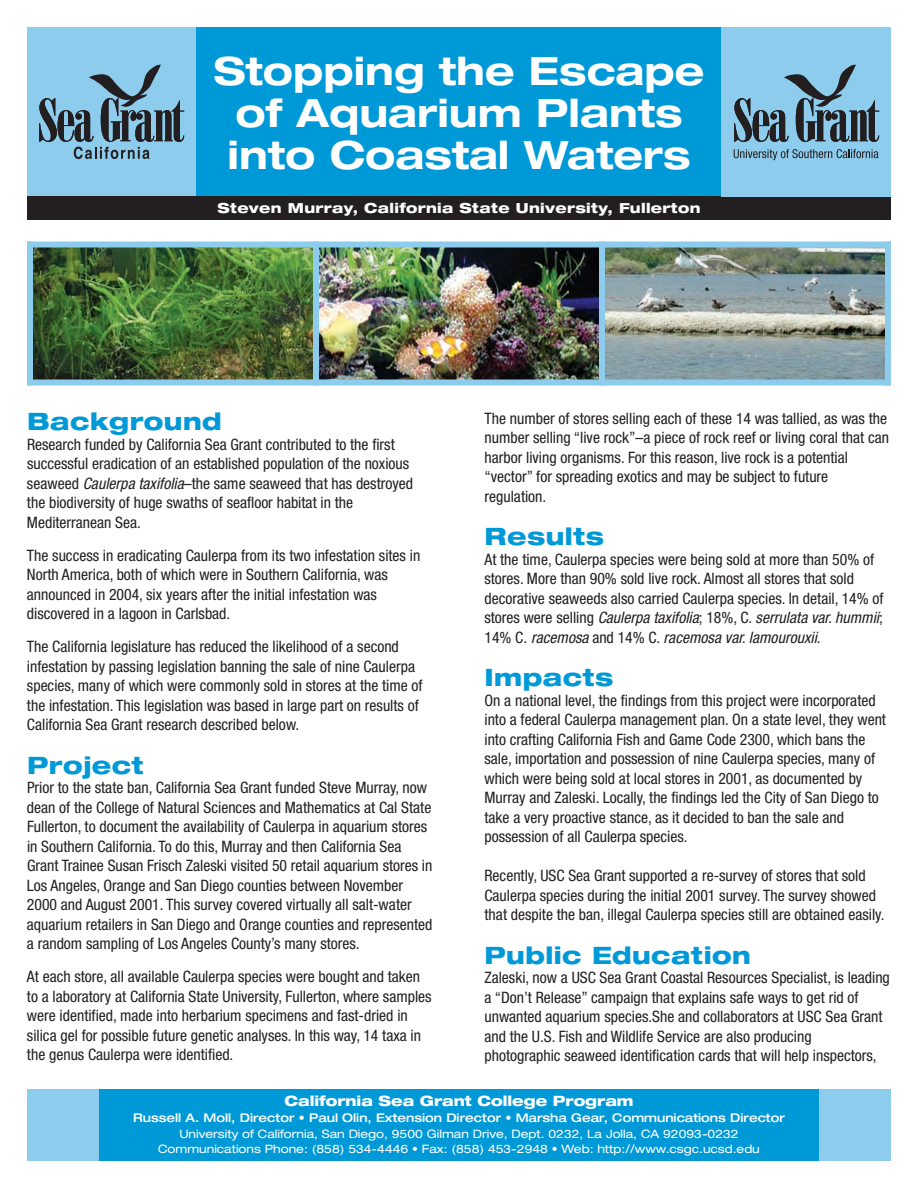
<style>
.page{position:relative;width:918px;height:1188px;background:#fff}
.page>*{position:absolute;margin:0;border:0;box-sizing:border-box;transform-origin:0 0}
.t1{font:700 expanded 39px/42px "Helvetica Neue";color:#fff;text-align:center}
.t2{font:800 expanded 24px "Helvetica Neue";letter-spacing:.02em;color:#0099d8}
.t3{font:condensed 15.75px/19.5px "Helvetica Neue";color:#231f20}
.t4{font:800 expanded 14.25px "Helvetica Neue";color:#fff}
.t5{font:800 expanded 13.8px "Helvetica Neue";letter-spacing:.025em;color:#fff}
.t6{font:500 expanded 12px "Helvetica Neue";color:#fff}
.t7{font:expanded 11.7px/15.8px "Helvetica Neue";color:#fff;text-align:center}
.s1{font-style:italic}
</style>
<div class="page">
<div style="left:27px;top:1089px;width:864px;height:72px;background:#0099d8"></div>
<div style="left:27px;top:27px;width:169px;height:169px;background:#8dcced"></div>
<svg style="left:39px;top:64px;width:145px;height:95px"></svg>
<div style="left:196px;top:27px;width:695px;height:169px;background:#0099d8"></div>
<img style="left:33px;top:248px;width:280px;height:132px">
<img style="left:319px;top:248px;width:280px;height:132px">
<img style="left:605px;top:248px;width:280px;height:132px">
<div style="left:27px;top:242px;width:6px;height:144px;background:#8dcced"></div>
<div style="left:313px;top:242px;width:6px;height:144px;background:#8dcced"></div>
<div style="left:599px;top:242px;width:6px;height:144px;background:#8dcced"></div>
<div style="left:885px;top:242px;width:6px;height:144px;background:#8dcced"></div>
<div style="left:27px;top:242px;width:864px;height:6px;background:#8dcced"></div>
<div style="left:27px;top:380px;width:864px;height:6px;background:#8dcced"></div>
<div style="left:27px;top:1089px;width:72px;height:72px;background:#8dcced"></div>
<div style="left:819px;top:1089px;width:72px;height:72px;background:#8dcced"></div>
<div style="left:27px;top:196px;width:864px;height:24px;background:#231f20"></div>
<div style="left:722px;top:27px;width:169px;height:169px;background:#8dcced"></div>
<svg style="left:734px;top:64px;width:145px;height:78px"></svg>
<svg style="left:734px;top:149px;width:145px;height:11px"></svg>
<h1 class="t1" style="left:214px;top:54px;width:492px">Stopping the Escape of Aquarium Plants into Coastal Waters</h1>
<p class="t5" style="left:217px;top:203px;width:485px">Steven Murray, California State University, Fullerton</p>
<h2 class="t2" style="left:27px;top:412px;width:196px">Background</h2>
<p class="t3" style="left:27px;top:436px;width:388px">Research funded by California Sea Grant contributed to the first successful eradication of an established population of the noxious seaweed <span class="s1">Caulerpa taxifolia</span>–the same seaweed that has destroyed the biodiversity of huge swaths of seafloor habitat in the Mediterranean Sea.</p>
<p class="t3" style="left:27px;top:547px;width:395px">The success in eradicating Caulerpa from its two infestation sites in North America, both of which were in Southern California, was announced in 2004, six years after the initial infestation was discovered in a lagoon in Carlsbad.</p>
<p class="t3" style="left:27px;top:638px;width:397px">The California legislature has reduced the likelihood of a second infestation by passing legislation banning the sale of nine Caulerpa species, many of which were commonly sold in stores at the time of the infestation. This legislation was based in large part on results of California Sea Grant research described below.</p>
<h2 class="t2" style="left:27px;top:756px;width:118px">Project</h2>
<p class="t3" style="left:27px;top:779px;width:407px">Prior to the state ban, California Sea Grant funded Steve Murray, now dean of the College of Natural Sciences and Mathematics at Cal State Fullerton, to document the availability of Caulerpa in aquarium stores in Southern California. To do this, Murray and then California Sea Grant Trainee Susan Frisch Zaleski visited 50 retail aquarium stores in Los Angeles, Orange and San Diego counties between November 2000 and August 2001. This survey covered virtually all salt-water aquarium retailers in San Diego and Orange counties and represented a random sampling of Los Angeles County’s many stores.</p>
<p class="t3" style="left:27px;top:968px;width:406px">At each store, all available Caulerpa species were bought and taken to a laboratory at California State University, Fullerton, where samples were identified, made into herbarium specimens and fast-dried in silica gel for possible future genetic analyses. In this way, 14 taxa in the genus Caulerpa were identified.</p>
<p class="t3" style="left:484px;top:410px;width:406px">The number of stores selling each of these 14 was tallied, as was the number selling “live rock”–a piece of rock reef or living coral that can harbor living organisms. For this reason, live rock is a potential “vector” for spreading exotics and may be subject to future regulation.</p>
<h2 class="t2" style="left:484px;top:527px;width:121px">Results</h2>
<p class="t3" style="left:484px;top:551px;width:401px">At the time, Caulerpa species were being sold at more than 50% of stores. More than 90% sold live rock. Almost all stores that sold decorative seaweeds also carried Caulerpa species. In detail, 14% of stores were selling <span class="s1">Caulerpa taxifolia</span>; 18%, C. <span class="s1">serrulata var. hummii</span>; 14% C. <span class="s1">racemosa</span> and 14% C. <span class="s1">racemosa var. lamourouxii</span>.</p>
<h2 class="t2" style="left:484px;top:668px;width:130px">Impacts</h2>
<p class="t3" style="left:484px;top:692px;width:403px">On a national level, the findings from this project were incorporated into a federal Caulerpa management plan. On a state level, they went into crafting California Fish and Game Code 2300, which bans the sale, importation and possession of nine Caulerpa species, many of which were being sold at local stores in 2001, as documented by Murray and Zaleski. Locally, the findings led the City of San Diego to take a very proactive stance, as it decided to ban the sale and possession of all Caulerpa species.</p>
<p class="t3" style="left:485px;top:867px;width:402px">Recently, USC Sea Grant supported a re-survey of stores that sold<br>Caulerpa species during the initial 2001 survey. The survey showed that despite the ban, illegal Caulerpa species still are obtained easily.</p>
<h2 class="t2" style="left:484px;top:946px;width:268px">Public Education</h2>
<p class="t3" style="left:484px;top:969px;width:407px">Zaleski, now a USC Sea Grant Coastal Resources Specialist, is leading a “Don’t Release” campaign that explains safe ways to get rid of unwanted aquarium species.She and collaborators at USC Sea Grant and the U.S. Fish and Wildlife Service are also producing photographic seaweed identification cards that will help inspectors,</p>
<p class="t4" style="left:284px;top:1096px;width:351px">California Sea Grant College Program</p>
<p class="t6" style="left:133px;top:1113px;width:653px">Russell A. Moll, Director • Paul Olin, Extension Director • Marsha Gear, Communications Director</p>
<p class="t7" style="left:158px;top:1127px;width:603px">University of California, San Diego, 9500 Gilman Drive, Dept. 0232, La Jolla, CA 92093-0232<br>Communications Phone: (858) 534-4446 • Fax: (858) 453-2948 • Web: http://www.csgc.ucsd.edu</p>
</div>
